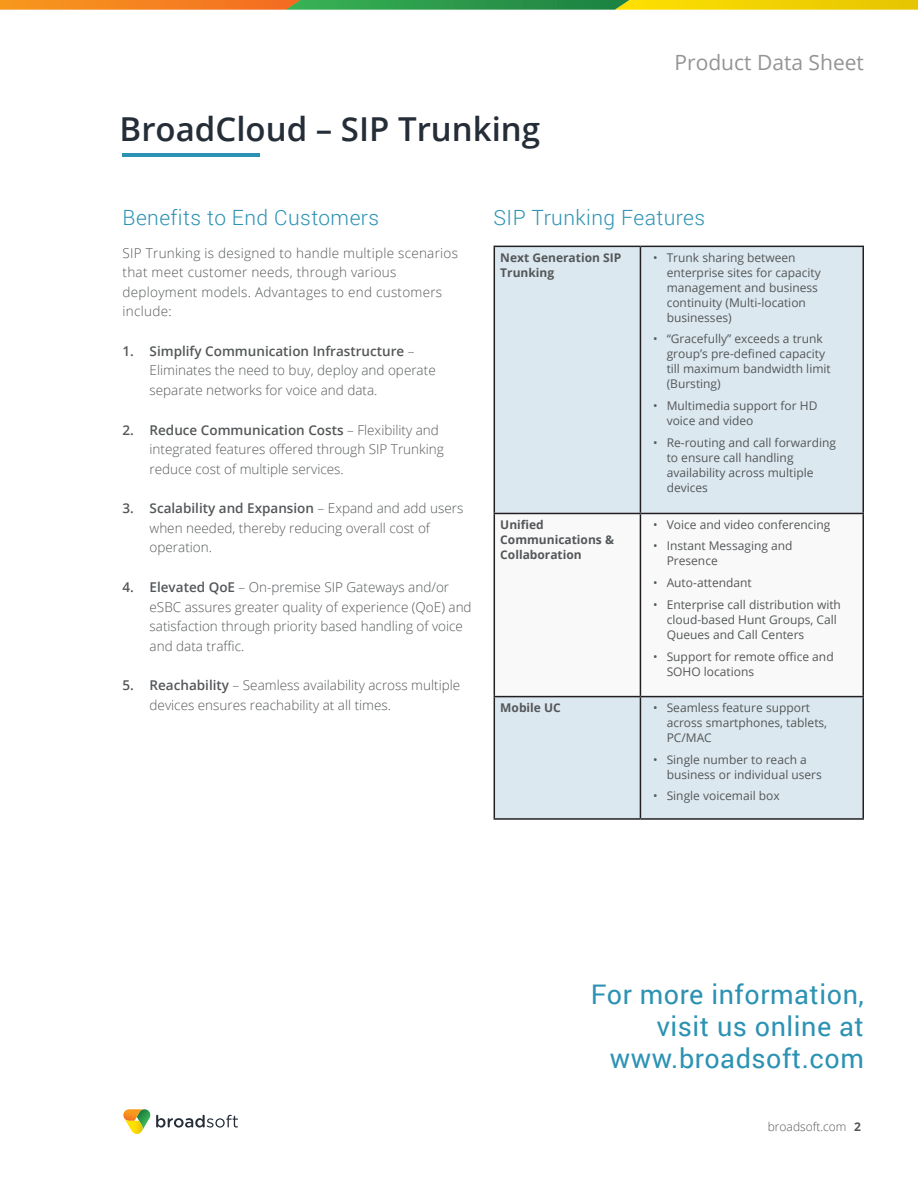
<style>
.page{position:relative;width:918px;height:1188px;background:#fff}
.page>*{position:absolute;margin:0;border:0;box-sizing:border-box;transform-origin:0 0}
.Body_Copy{font:600 33px "Open Sans";color:#252e38}
.bullets{font:27px/32.4px "Roboto";letter-spacing:.02em;color:#2c92b3;text-align:right}
.bullets-2{font:300 21px "Roboto";letter-spacing:.02em;color:#2c92b3}
.Body_Copy-2{font:21px "Open Sans";color:#959494}
.bullets-3{font:300 13.5px/19.5px "Open Sans";color:#545759}
.bullets-4{font:300 13.5px/19.5px "Open Sans";letter-spacing:.02em;color:#545759}
.t1{font:12px/15px "Open Sans";color:#545759}
.Body_Copy-3{font:700 12px/15px "Open Sans";color:#545759}
.t2{font:300 12px "Open Sans";color:#545759}
.s1{font-weight:600}
.s2{font-weight:700}
</style>
<div class="page">
<svg style="left:123px;top:1109px;width:115px;height:25px"></svg>
<svg style="left:0;top:0;width:918px;height:10px;background:#aea72c"></svg>
<hr style="left:123px;top:153px;width:137px;height:3px;background:#2c92b3">
<div style="left:495px;top:247px;width:367px;height:571px;background:#dbe8ef"></div>
<svg style="left:495px;top:514px;width:367px;height:182px"></svg>
<hr style="left:494px;top:246px;width:146px;height:1px;background:#231f20">
<hr style="left:494px;top:247px;width:1px;height:266px;background:#231f20">
<hr style="left:640px;top:246px;width:224px;height:1px;background:#231f20">
<hr style="left:640px;top:247px;width:1px;height:266px;background:#231f20">
<hr style="left:862px;top:247px;width:2px;height:266px;background:#231f20">
<hr style="left:494px;top:513px;width:146px;height:1px;background:#231f20">
<hr style="left:494px;top:514px;width:1px;height:182px;background:#231f20">
<hr style="left:640px;top:513px;width:224px;height:1px;background:#231f20">
<hr style="left:640px;top:514px;width:1px;height:182px;background:#231f20">
<hr style="left:862px;top:514px;width:2px;height:182px;background:#231f20">
<hr style="left:494px;top:696px;width:146px;height:1px;background:#231f20">
<hr style="left:494px;top:697px;width:1px;height:121px;background:#231f20">
<hr style="left:640px;top:696px;width:224px;height:1px;background:#231f20">
<hr style="left:640px;top:697px;width:1px;height:121px;background:#231f20">
<hr style="left:862px;top:697px;width:2px;height:121px;background:#231f20">
<hr style="left:494px;top:818px;width:146px;height:2px;background:#231f20">
<hr style="left:640px;top:818px;width:224px;height:2px;background:#231f20">
<p class="Body_Copy" style="left:120px;top:106px;width:422px">BroadCloud – SIP Trunking</p>
<p class="Body_Copy-2" style="left:675px;top:48px;width:191px">Product Data Sheet</p>
<p class="bullets-2" style="left:123px;top:202px;width:258px">Benefits to End Customers</p>
<p class="bullets-4" style="left:123px;top:242px;width:337px">SIP Trunking is designed to handle multiple scenarios that meet customer needs, through various deployment models. Advantages to end customers include:</p>
<p class="bullets-3" style="left:150px;top:341px;width:288px;text-indent:-27px"><span class="s1">1. Simplify Communication Infrastructure</span> –<br>Eliminates the need to buy, deploy and operate separate networks for voice and data.</p>
<p class="bullets-3" style="left:150px;top:419px;width:296px;text-indent:-27px"><span class="s1">2. Reduce Communication Costs</span> – Flexibility and integrated features offered through SIP Trunking reduce cost of multiple services.</p>
<p class="bullets-3" style="left:150px;top:498px;width:315px;text-indent:-27px"><span class="s1">3. Scalability and Expansion</span> – Expand and add users when needed, thereby reducing overall cost of operation.</p>
<p class="bullets-3" style="left:150px;top:577px;width:324px;text-indent:-27px"><span class="s1">4. Elevated QoE</span> – On-premise SIP Gateways and/or eSBC assures greater quality of experience (QoE) and satisfaction through priority based handling of voice and data traffic.</p>
<p class="bullets-3" style="left:150px;top:675px;width:312px;text-indent:-27px"><span class="s1">5. Reachability</span> – Seamless availability across multiple devices ensures reachability at all times.</p>
<p class="bullets-2" style="left:494px;top:202px;width:213px">SIP Trunking Features</p>
<p class="Body_Copy-3" style="left:500px;top:249px;width:122px">Next Generation SIP<br>Trunking</p>
<p class="t1" style="left:667px;top:249px;width:156px;text-indent:-14px">• Trunk sharing between enterprise sites for capacity management and business continuity (Multi-location businesses)</p>
<p class="t1" style="left:667px;top:331px;width:166px;text-indent:-14px">• “Gracefully” exceeds a trunk group’s pre-defined capacity till maximum bandwidth limit (Bursting)</p>
<p class="t1" style="left:667px;top:398px;width:152px;text-indent:-14px">• Multimedia support for HD voice and video</p>
<p class="t1" style="left:667px;top:435px;width:171px;text-indent:-14px">• Re-routing and call forwarding to ensure call handling availability across multiple devices</p>
<p class="Body_Copy-3" style="left:500px;top:517px;width:115px">Unified<br>Communications &amp;<br>Collaboration</p>
<p class="t1" style="left:653px;top:516px;width:179px">• Voice and video conferencing</p>
<p class="t1" style="left:667px;top:538px;width:127px;text-indent:-14px">• Instant Messaging and<br>Presence</p>
<p class="t1" style="left:653px;top:575px;width:100px">• Auto-attendant</p>
<p class="t1" style="left:667px;top:597px;width:176px;text-indent:-14px">• Enterprise call distribution with cloud-based Hunt Groups, Call<br>Queues and Call Centers</p>
<p class="t1" style="left:667px;top:648px;width:169px;text-indent:-14px">• Support for remote office and<br>SOHO locations</p>
<p class="Body_Copy-3" style="left:500px;top:700px;width:62px">Mobile UC</p>
<p class="t1" style="left:667px;top:700px;width:162px;text-indent:-14px">• Seamless feature support across smartphones, tablets,<br>PC/MAC</p>
<p class="t1" style="left:667px;top:751px;width:157px;text-indent:-14px">• Single number to reach a business or individual users</p>
<p class="t1" style="left:653px;top:788px;width:128px">• Single voicemail box</p>
<p class="bullets" style="left:591px;top:977px;width:275px">For more information, visit us online at www.broadsoft.com</p>
<p class="t2" style="left:768px;top:1118px;width:95px">broadsoft.com <span class="s2">2</span></p>
</div>
